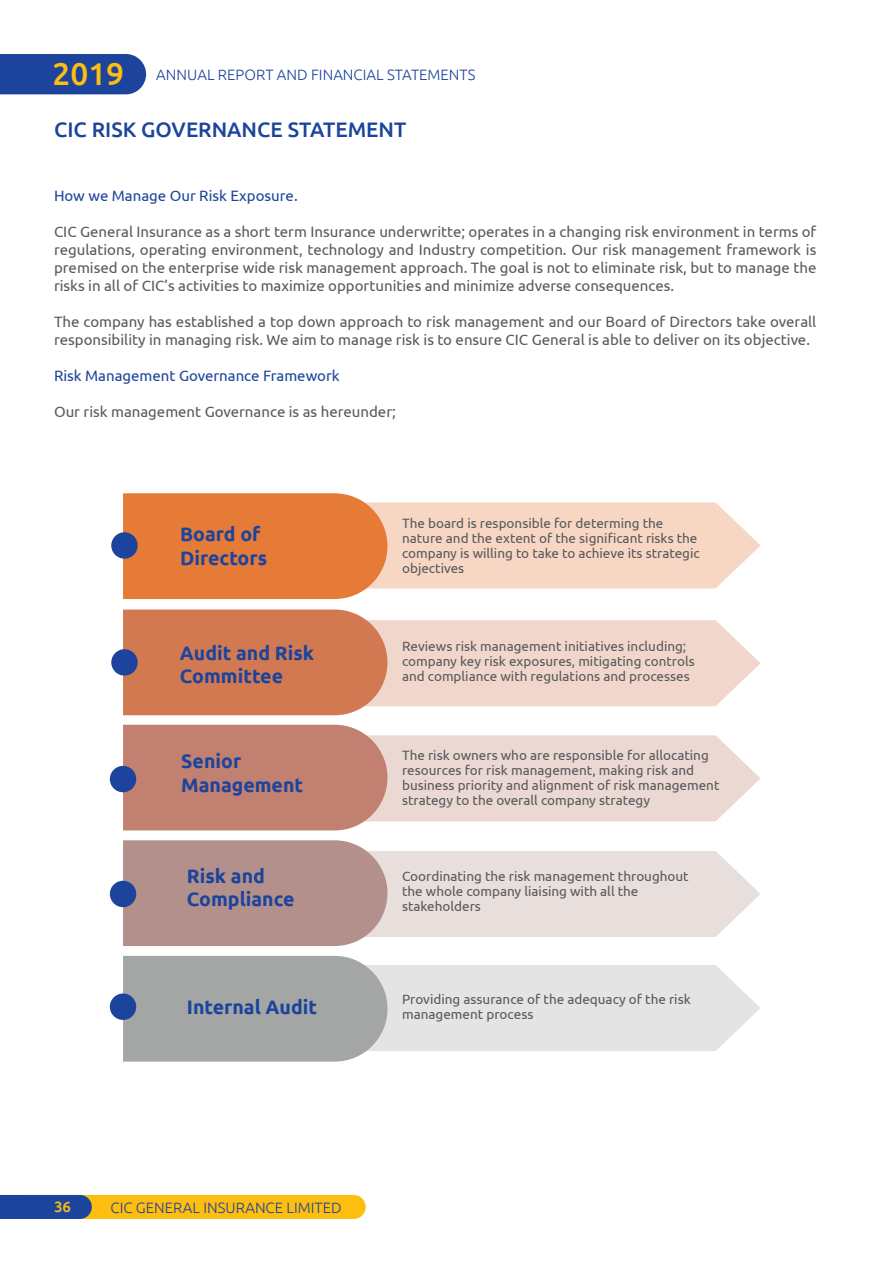
<style>
.page{position:relative;width:893px;height:1263px;background:#fff}
.page>*{position:absolute;margin:0;border:0;box-sizing:border-box;transform-origin:0 0}
.t1{font:500 21px "Ubuntu";color:#1c449c}
.t2{font:700 19.5px/23.4px "Ubuntu";color:#1c449c}
.t3{font:15px/18px "Ubuntu";color:#58595b;text-align:justify}
.t4{font:300 15px "Ubuntu";color:#1c449c}
.t5{font:15px "Ubuntu";color:#1c449c}
.t6{font:500 15px "Ubuntu";color:#febe10}
.t7{font:13.5px/15px "Ubuntu";color:#58595b}
.s1{font-weight:500;font-size:31.5px;color:#febe10}
</style>
<div class="page">
<div style="left:14px;top:1195px;width:352px;height:24px;background:#febe10;border-radius:12px"></div>
<div style="left:0;top:1195px;width:92px;height:24px;background:#1c449c"></div>
<div style="left:0;top:54px;width:146px;height:40px;background:#1c449c"></div>
<svg style="left:123px;top:956px;width:637px;height:105px;background:#cecfcf"></svg>
<svg style="left:123px;top:840px;width:637px;height:106px;background:#d6c4c1"></svg>
<svg style="left:123px;top:725px;width:638px;height:105px;background:#ddbab2"></svg>
<svg style="left:123px;top:609px;width:638px;height:106px;background:#e6b8a3"></svg>
<svg style="left:123px;top:493px;width:638px;height:106px;background:#f1b894"></svg>
<div style="left:111px;top:532px;width:27px;height:27px;background:#1c449c;border-radius:50%"></div>
<div style="left:111px;top:649px;width:27px;height:27px;background:#1c449c;border-radius:50%"></div>
<div style="left:110px;top:766px;width:26px;height:26px;background:#1c449c;border-radius:50%"></div>
<div style="left:110px;top:881px;width:26px;height:26px;background:#1c449c;border-radius:50%"></div>
<div style="left:110px;top:993px;width:26px;height:27px;background:#1c449c;border-radius:50%"></div>
<p class="t4" style="left:52px;top:66px;width:424px"><span class="s1">2019</span> ANNUAL REPORT AND FINANCIAL STATEMENTS</p>
<h1 class="t1" style="left:54px;top:117px;width:354px">CIC RISK GOVERNANCE STATEMENT</h1>
<p class="t5" style="left:54px;top:186px;width:245px">How we Manage Our Risk Exposure.</p>
<p class="t3" style="left:54px;top:222px;width:764px">CIC General Insurance as a short term Insurance underwritte; operates in a changing risk environment in terms of regulations, operating environment, technology and Industry competition. Our risk management framework is premised on the enterprise wide risk management approach. The goal is not to eliminate risk, but to manage the risks in all of CIC’s activities to maximize opportunities and minimize adverse consequences.</p>
<p class="t3" style="left:54px;top:312px;width:764px">The company has established a top down approach to risk management and our Board of Directors take overall responsibility in managing risk. We aim to manage risk is to ensure CIC General is able to deliver on its objective.</p>
<p class="t5" style="left:54px;top:366px;width:287px">Risk Management Governance Framework</p>
<p class="t3" style="left:54px;top:402px;width:343px">Our risk management Governance is as hereunder;</p>
<h2 class="t2" style="left:180px;top:522px;width:88px">Board of<br>Directors</h2>
<h2 class="t2" style="left:180px;top:641px;width:136px">Audit and Risk<br>Committee</h2>
<h2 class="t2" style="left:181px;top:749px;width:123px">Senior<br>Management</h2>
<h2 class="t2" style="left:187px;top:864px;width:109px">Risk and<br>Compliance</h2>
<h2 class="t2" style="left:187px;top:995px;width:132px">Internal Audit</h2>
<p class="t7" style="left:402px;top:515px;width:299px">The board is responsible for determing the nature and the extent of the significant risks the company is willing to take to achieve its strategic objectives</p>
<p class="t7" style="left:402px;top:638px;width:294px">Reviews risk management initiatives including; company key risk exposures, mitigating controls and compliance with regulations and processes</p>
<p class="t7" style="left:402px;top:747px;width:319px">The risk owners who are responsible for allocating resources for risk management, making risk and business priority and alignment of risk management strategy to the overall company strategy</p>
<p class="t7" style="left:402px;top:868px;width:288px">Coordinating the risk management throughout the whole company liaising with all the stakeholders</p>
<p class="t7" style="left:402px;top:991px;width:290px">Providing assurance of the adequacy of the risk management process</p>
<p class="t6" style="left:54px;top:1198px;width:19px">36</p>
<p class="t4" style="left:111px;top:1198px;width:232px">CIC GENERAL INSURANCE LIMITED</p>
</div>
